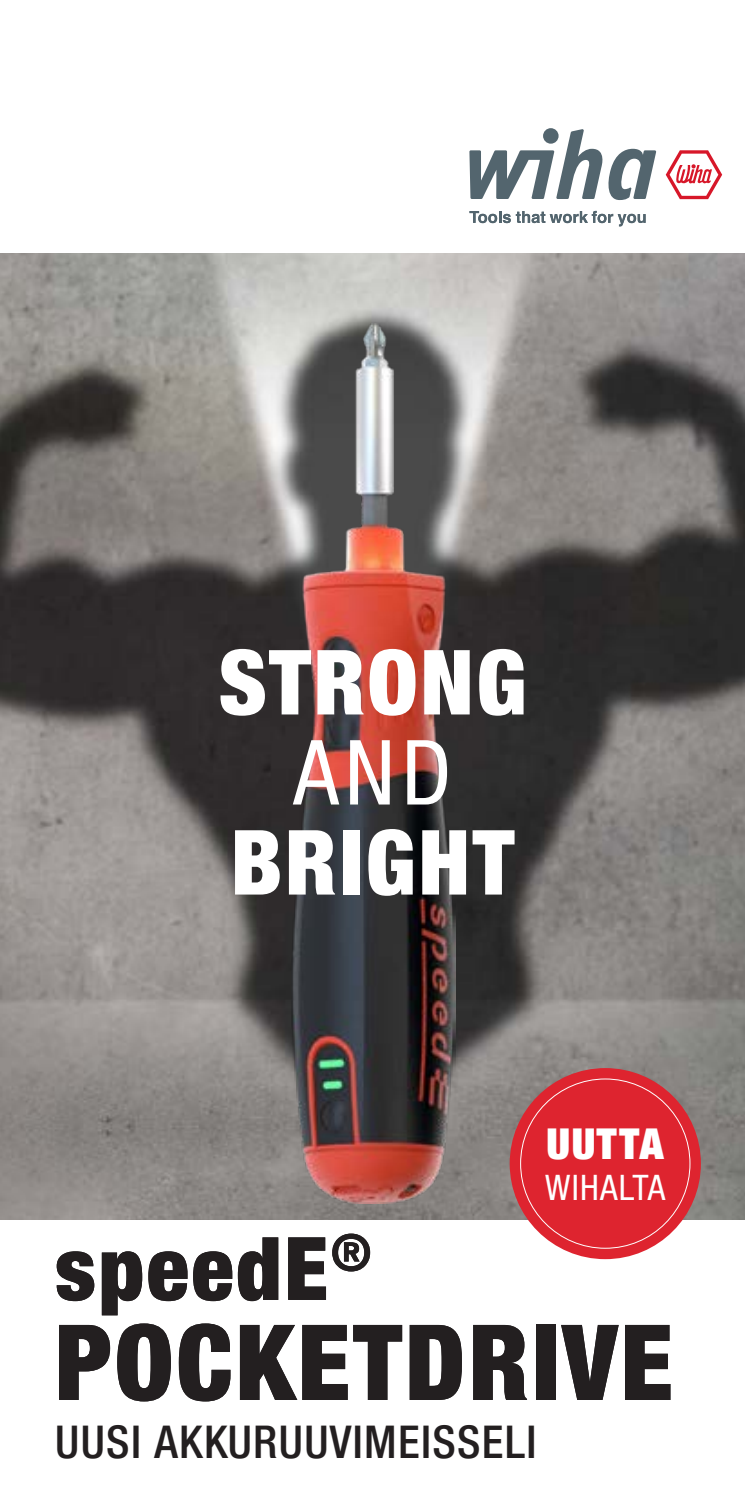
<style>
.page{position:relative;width:745px;height:1489px;background:#fff}
.page>*{position:absolute;margin:0;border:0;box-sizing:border-box;transform-origin:0 0}
.t1{font:900 condensed 105px "Helvetica Neue LTW1 G";letter-spacing:.03em;color:#231f20}
.t2{font:900 condensed 90px "Helvetica Neue LTW1 G";letter-spacing:.03em;color:#fff}
.t3{font:condensed 90px "Helvetica Neue LTW1 G";color:#fff}
.t4{font:900 condensed 87.5px "Helvetica Neue LTW1 G";letter-spacing:.03em;color:#231f20}
.t5{font:500 condensed 45px "Helvetica Neue LTW1 G";letter-spacing:.03em;color:#231f20}
.t6{font:900 condensed 42.5px "Helvetica Neue LTW1 G";letter-spacing:.035em;color:#fff}
.t7{font:condensed 35px "Helvetica Neue LTW1 G";letter-spacing:.035em;color:#fff}
</style>
<div class="page">
<img style="left:0;top:253px;width:744px;height:966px">
<img style="left:291px;top:323px;width:163px;height:880px">
<svg style="left:469px;top:211px;width:176px;height:15px"></svg>
<svg style="left:469px;top:129px;width:186px;height:71px"></svg>
<svg style="left:665px;top:150px;width:56px;height:49px"></svg>
<div style="left:509px;top:1067px;width:191px;height:191px;background:#de242f;border-radius:50%"></div>
<h2 class="t2" style="left:218px;top:628px;width:309px">STRONG</h2>
<h2 class="t3" style="left:293px;top:719px;width:159px">AND</h2>
<h2 class="t2" style="left:230px;top:808px;width:285px">BRIGHT</h2>
<p class="t6" style="left:546px;top:1115px;width:119px">UUTTA</p>
<p class="t7" style="left:545px;top:1166px;width:122px">WIHALTA</p>
<h3 class="t4" style="left:55px;top:1216px;width:317px">speedE<sup>®</sup></h3>
<h1 class="t1" style="left:55px;top:1299px;width:618px">POCKETDRIVE</h1>
<p class="t5" style="left:55px;top:1414px;width:482px">UUSI AKKURUUVIMEISSELI</p>
</div>
